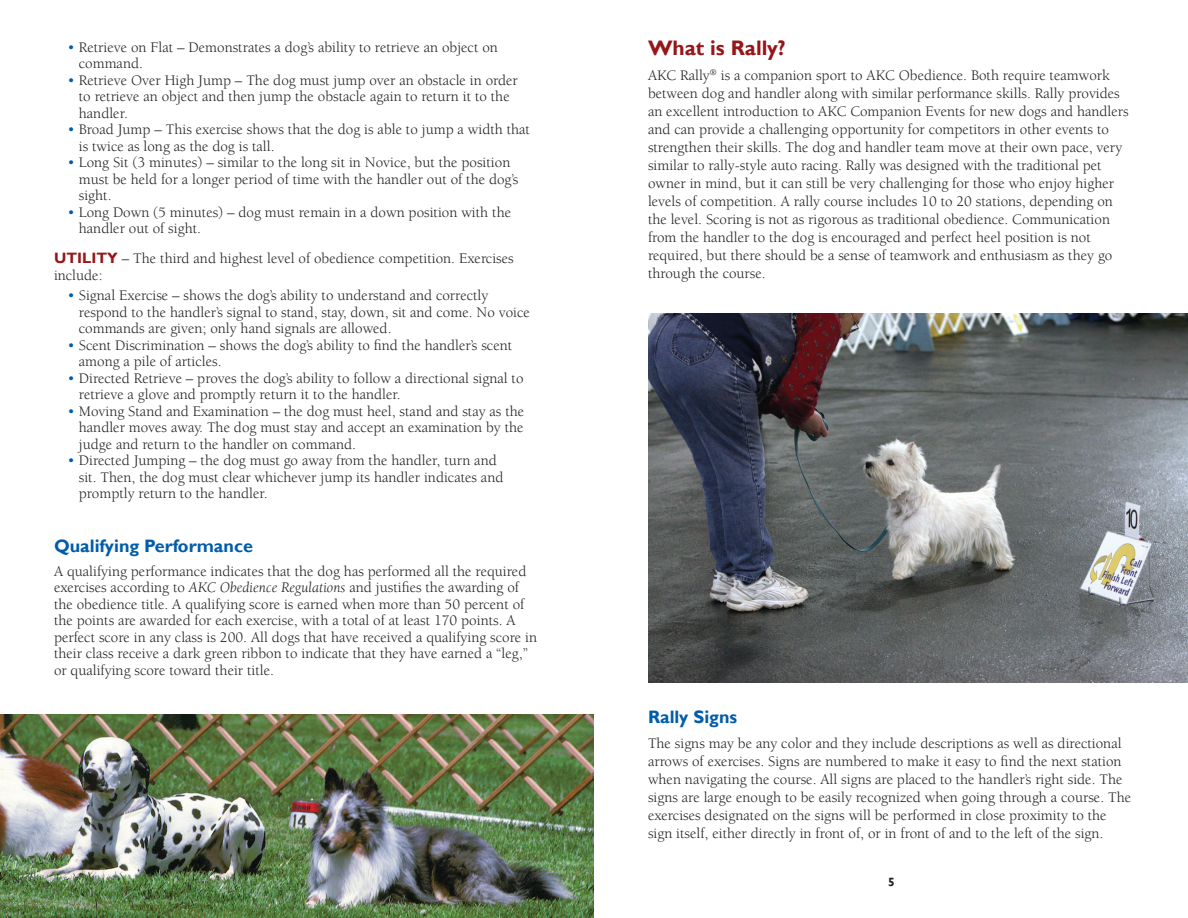
<style>
.page{position:relative;width:1188px;height:918px;background:#fff}
.page>*{position:absolute;margin:0;border:0;box-sizing:border-box;transform-origin:0 0}
.t1{font:700 21px "Gill Sans";color:#961619}
.t2{font:700 18px "Gill Sans";color:#015dab}
.t3{font:15px/16.5px "Berkeley";color:#231f20}
.t4{font:700 12px "Gill Sans";color:#231f20}
.s1{color:#015dab}
.s2{font-family:"Gill Sans";font-weight:700;color:#961619}
.s3{font-style:italic}
</style>
<div class="page">
<img style="left:0;top:714px;width:594px;height:204px">
<img style="left:648px;top:314px;width:540px;height:368px">
<p class="t3" style="left:79px;top:39px;width:421px;text-indent:-11px"><span class="s1">•</span> Retrieve on Flat – Demonstrates a dog’s ability to retrieve an object on command.</p>
<p class="t3" style="left:79px;top:72px;width:441px;text-indent:-11px"><span class="s1">•</span> Retrieve Over High Jump – The dog must jump over an obstacle in order to retrieve an object and then jump the obstacle again to return it to the handler.</p>
<p class="t3" style="left:79px;top:122px;width:453px;text-indent:-11px"><span class="s1">•</span> Broad Jump – This exercise shows that the dog is able to jump a width that is twice as long as the dog is tall.</p>
<p class="t3" style="left:79px;top:155px;width:441px;text-indent:-11px"><span class="s1">•</span> Long Sit (3 minutes) – similar to the long sit in Novice, but the position must be held for a longer period of time with the handler out of the dog’s sight.</p>
<p class="t3" style="left:79px;top:204px;width:434px;text-indent:-11px"><span class="s1">•</span> Long Down (5 minutes) – dog must remain in a down position with the handler out of sight.</p>
<p class="t3" style="left:54px;top:251px;width:461px"><span class="s2">UTILITY</span> – The third and highest level of obedience competition. Exercises include:</p>
<p class="t3" style="left:79px;top:288px;width:453px;text-indent:-11px"><span class="s1">•</span> Signal Exercise – shows the dog’s ability to understand and correctly respond to the handler’s signal to stand, stay, down, sit and come. No voice commands are given; only hand signals are allowed.</p>
<p class="t3" style="left:79px;top:337px;width:435px;text-indent:-11px"><span class="s1">•</span> Scent Discrimination – shows the dog’s ability to find the handler’s scent among a pile of articles.</p>
<p class="t3" style="left:79px;top:370px;width:446px;text-indent:-11px"><span class="s1">•</span> Directed Retrieve – proves the dog’s ability to follow a directional signal to retrieve a glove and promptly return it to the handler.</p>
<p class="t3" style="left:79px;top:403px;width:447px;text-align:justify;text-indent:-11px"><span class="s1">•</span> Moving Stand and Examination – the dog must heel, stand and stay as the handler moves away. The dog must stay and accept an examination by the judge and return to the handler on command.</p>
<p class="t3" style="left:79px;top:453px;width:426px;text-indent:-11px"><span class="s1">•</span> Directed Jumping – the dog must go away from the handler, turn and sit. Then, the dog must clear whichever jump its handler indicates and promptly return to the handler.</p>
<p class="t2" style="left:54px;top:536px;width:200px">Qualifying Performance</p>
<p class="t3" style="left:54px;top:563px;width:485px">A qualifying performance indicates that the dog has performed all the required exercises according to <span class="s3">AKC Obedience Regulations</span> and justifies the awarding of the obedience title. A qualifying score is earned when more than 50 percent of the points are awarded for each exercise, with a total of at least 170 points. A perfect score in any class is 200. All dogs that have received a qualifying score in their class receive a dark green ribbon to indicate that they have earned a “leg,” or qualifying score toward their title.</p>
<p class="t1" style="left:648px;top:35px;width:139px">What is Rally?</p>
<p class="t3" style="left:648px;top:66px;width:482px;line-height:18px">AKC Rally<sup>®</sup> is a companion sport to AKC Obedience. Both require teamwork between dog and handler along with similar performance skills. Rally provides an excellent introduction to AKC Companion Events for new dogs and handlers and can provide a challenging opportunity for competitors in other events to strengthen their skills. The dog and handler team move at their own pace, very similar to rally-style auto racing. Rally was designed with the traditional pet owner in mind, but it can still be very challenging for those who enjoy higher levels of competition. A rally course includes 10 to 20 stations, depending on the level. Scoring is not as rigorous as traditional obedience. Communication from the handler to the dog is encouraged and perfect heel position is not required, but there should be a sense of teamwork and enthusiasm as they go through the course.</p>
<p class="t2" style="left:648px;top:707px;width:91px">Rally Signs</p>
<p class="t3" style="left:648px;top:735px;width:485px;line-height:18px">The signs may be any color and they include descriptions as well as directional arrows of exercises. Signs are numbered to make it easy to find the next station when navigating the course. All signs are placed to the handler’s right side. The signs are large enough to be easily recognized when going through a course. The exercises designated on the signs will be performed in close proximity to the sign itself, either directly in front of, or in front of and to the left of the sign.</p>
<p class="t4" style="left:888px;top:875px;width:8px">5</p>
</div>
